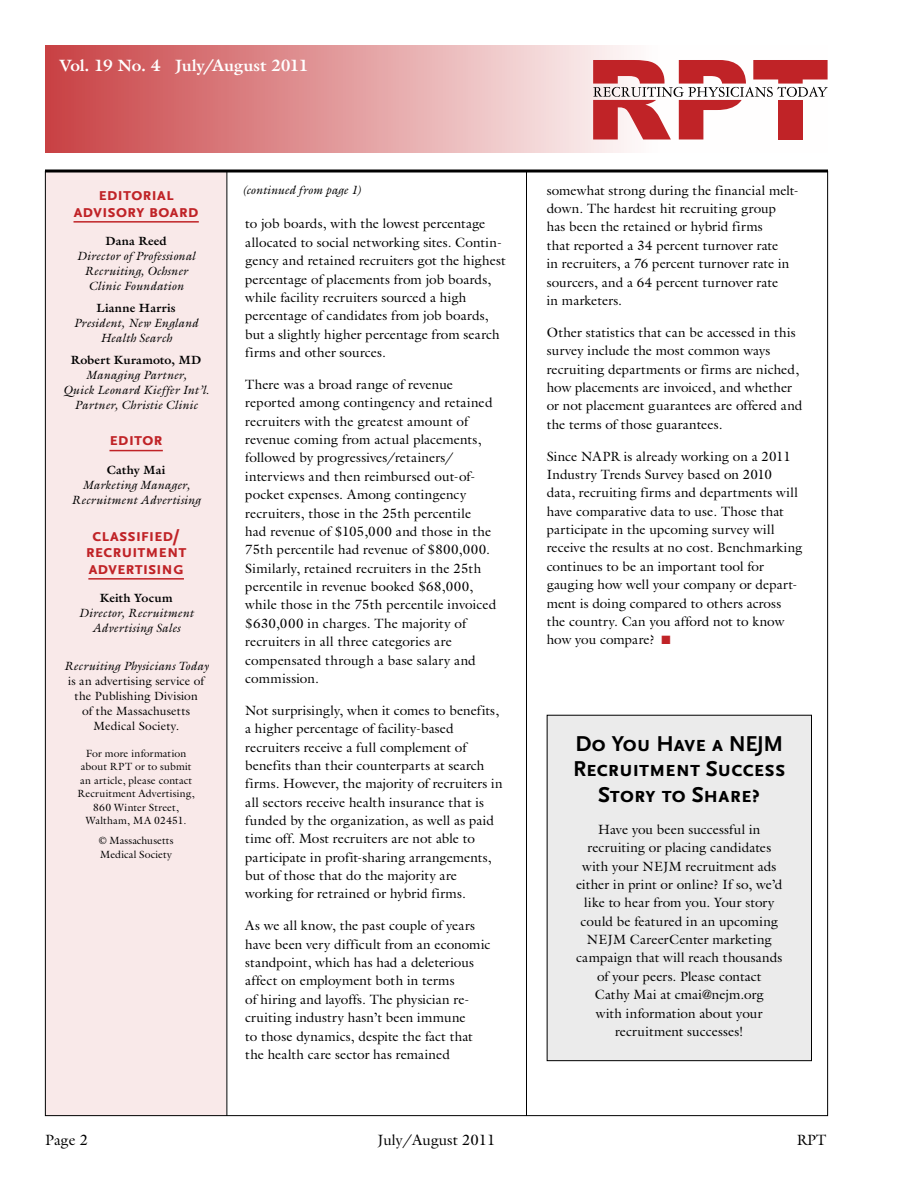
<style>
.page{position:relative;width:918px;height:1188px;background:#fff}
.page>*{position:absolute;margin:0;border:0;box-sizing:border-box;transform-origin:0 0}
.t1{font:700 22.5px/25.5px "OTNEJM Scala Sans LF Cap";letter-spacing:-.015em;color:#000;text-align:center}
.t2{font:700 18px/16.5px "OTNEJM Scala Sans LF Cap";letter-spacing:-.01em;color:#c02327;text-align:center}
.t3{font:700 16.5px "Galliard Std";letter-spacing:-.015em;color:#fff}
.t4{font:15px "Galliard Std";color:#000}
.t5{font:13.5px/18.3px "Galliard Std";letter-spacing:.005em;color:#000}
.t6{font:italic 12px/15px "Galliard Std";letter-spacing:.015em;color:#000;text-align:center}
.t7{font:12px/15px "Galliard Std";letter-spacing:.015em;color:#000;text-align:center}
.t8{font:700 12px "Galliard Std";letter-spacing:.02em;color:#000}
.t9{font:10.5px/13.5px "Galliard Std";letter-spacing:.01em;color:#000;text-align:center}
.s1{font-style:italic}
.s2{color:#c02327}
</style>
<div class="page">
<div style="left:46px;top:172px;width:180px;height:944px;background:#f9e9e9"></div>
<hr style="left:526px;top:171px;width:1px;height:945px;background:#000">
<hr style="left:226px;top:171px;width:1px;height:945px;background:#000">
<div style="left:45px;top:45px;width:783px;height:108px;background:linear-gradient(to right,#cb4a4d,#fff)"></div>
<svg style="left:593px;top:60px;width:235px;height:79px"></svg>
<hr style="left:74px;top:221px;width:125px;height:2px;background:#c02327">
<hr style="left:109px;top:450px;width:54px;height:1px;background:#c02327">
<hr style="left:88px;top:578px;width:96px;height:2px;background:#c02327">
<div style="left:547px;top:715px;width:265px;height:346px;background:#ebebeb"></div>
<div style="left:547px;top:715px;width:265px;height:346px;border:1px solid #000"></div>
<hr style="left:45px;top:170px;width:783px;height:2px;background:#000">
<p class="t3" style="left:59px;top:55px;width:251px">Vol. 19 No. 4 July/August 2011</p>
<h2 class="t2" style="left:74px;top:186px;width:127px">editorial advisory board</h2>
<p class="t8" style="left:105px;top:233px;width:63px">Dana Reed</p>
<p class="t6" style="left:77px;top:248px;width:120px">Director of Professional<br>Recruiting, Ochsner<br>Clinic Foundation</p>
<p class="t8" style="left:97px;top:300px;width:81px">Lianne Harris</p>
<p class="t6" style="left:74px;top:315px;width:126px">President, New England<br>Health Search</p>
<p class="t8" style="left:71px;top:352px;width:132px">Robert Kuramoto, MD</p>
<p class="t6" style="left:63px;top:367px;width:147px">Managing Partner,<br>Quick Leonard Kieffer Int’l.<br>Partner, Christie Clinic</p>
<h2 class="t2" style="left:109px;top:432px;width:55px">editor</h2>
<p class="t8" style="left:107px;top:462px;width:60px">Cathy Mai</p>
<p class="t6" style="left:72px;top:477px;width:131px">Marketing Manager,<br>Recruitment Advertising</p>
<h2 class="t2" style="left:86px;top:527px;width:102px">classified/ recruitment advertising</h2>
<p class="t8" style="left:100px;top:590px;width:74px">Keith Yocum</p>
<p class="t6" style="left:79px;top:605px;width:116px">Director, Recruitment<br>Advertising Sales</p>
<p class="t6" style="left:64px;top:658px;width:146px">Recruiting Physicians Today</p>
<p class="t7" style="left:68px;top:673px;width:137px">is an advertising service of the Publishing Division of the Massachusetts<br>Medical Society<span class="s1">.</span></p>
<p class="t9" style="left:78px;top:746px;width:119px">For more information about RPT or to submit an article, please contact<br>Recruitment Advertising,<br>860 Winter Street,<br>Waltham, MA 02451.</p>
<p class="t9" style="left:99px;top:834px;width:76px;text-align:left">© Massachusetts<br>Medical Society</p>
<p class="t6" style="left:242px;top:182px;width:121px">(continued from page 1)</p>
<p class="t5" style="left:245px;top:214px;width:262px">to job boards, with the lowest percentage allocated to social networking sites. Contin&shy;gency and retained recruiters got the highest percentage of placements from job boards, while facility recruiters sourced a high percentage of candidates from job boards, but a slightly higher percentage from search firms and other sources.</p>
<p class="t5" style="left:245px;top:375px;width:253px">There was a broad range of revenue reported among contingency and retained recruiters with the greatest amount of revenue coming from actual placements, followed by progressives/retainers/ interviews and then reimbursed out-of&shy;pocket expenses. Among contingency recruiters, those in the 25th percentile<br>had revenue of $105,000 and those in the 75th percentile had revenue of $800,000.<br>Similarly, retained recruiters in the 25th percentile in revenue booked $68,000, while those in the 75th percentile invoiced $630,000 in charges. The majority of recruiters in all three categories are compensated through a base salary and commission.</p>
<p class="t5" style="left:245px;top:701px;width:259px">Not surprisingly, when it comes to benefits, a higher percentage of facility-based recruiters receive a full complement of benefits than their counterparts at search firms. However, the majority of recruiters in all sectors receive health insurance that is funded by the organization, as well as paid time off. Most recruiters are not able to participate in profit-sharing arrangements, but of those that do the majority are working for retrained or hybrid firms.</p>
<p class="t5" style="left:245px;top:916px;width:247px">As we all know, the past couple of years have been very difficult from an economic standpoint, which has had a deleterious affect on employment both in terms<br>of hiring and layoffs. The physician re&shy;cruiting industry hasn’t been immune<br>to those dynamics, despite the fact that the health care sector has remained</p>
<p class="t5" style="left:547px;top:181px;width:254px">somewhat strong during the financial melt&shy;down. The hardest hit recruiting group<br>has been the retained or hybrid firms<br>that reported a 34 percent turnover rate<br>in recruiters, a 76 percent turnover rate in sourcers, and a 64 percent turnover rate<br>in marketers.</p>
<p class="t5" style="left:547px;top:323px;width:257px">Other statistics that can be accessed in this survey include the most common ways recruiting departments or firms are niched, how placements are invoiced, and whether or not placement guarantees are offered and the terms of those guarantees.</p>
<p class="t5" style="left:547px;top:447px;width:257px">Since NAPR is already working on a 2011<br>Industry Trends Survey based on 2010 data, recruiting firms and departments will have comparative data to use. Those that participate in the upcoming survey will receive the results at no cost. Benchmarking continues to be an important tool for gauging how well your company or depart&shy;ment is doing compared to others across the country. Can you afford not to know how you compare? <span class="s2">■</span></p>
<h1 class="t1" style="left:573px;top:731px;width:214px">Do You Have a NEJM<br>Recruitment Success<br>Story to Share?</h1>
<p class="t5" style="left:576px;top:820px;width:208px;text-align:center">Have you been successful in recruiting or placing candidates with your NEJM recruitment ads either in print or online? If so, we’d like to hear from you. Your story could be featured in an upcoming<br>NEJM CareerCenter marketing campaign that will reach thousands of your peers. Please contact<br>Cathy Mai at cmai@nejm.org<br>with information about your recruitment successes!</p>
<p class="t4" style="left:45px;top:1130px;width:45px">Page 2</p>
<p class="t4" style="left:377px;top:1130px;width:120px">July/August 2011</p>
<p class="t4" style="left:797px;top:1130px;width:31px">RPT</p>
</div>
